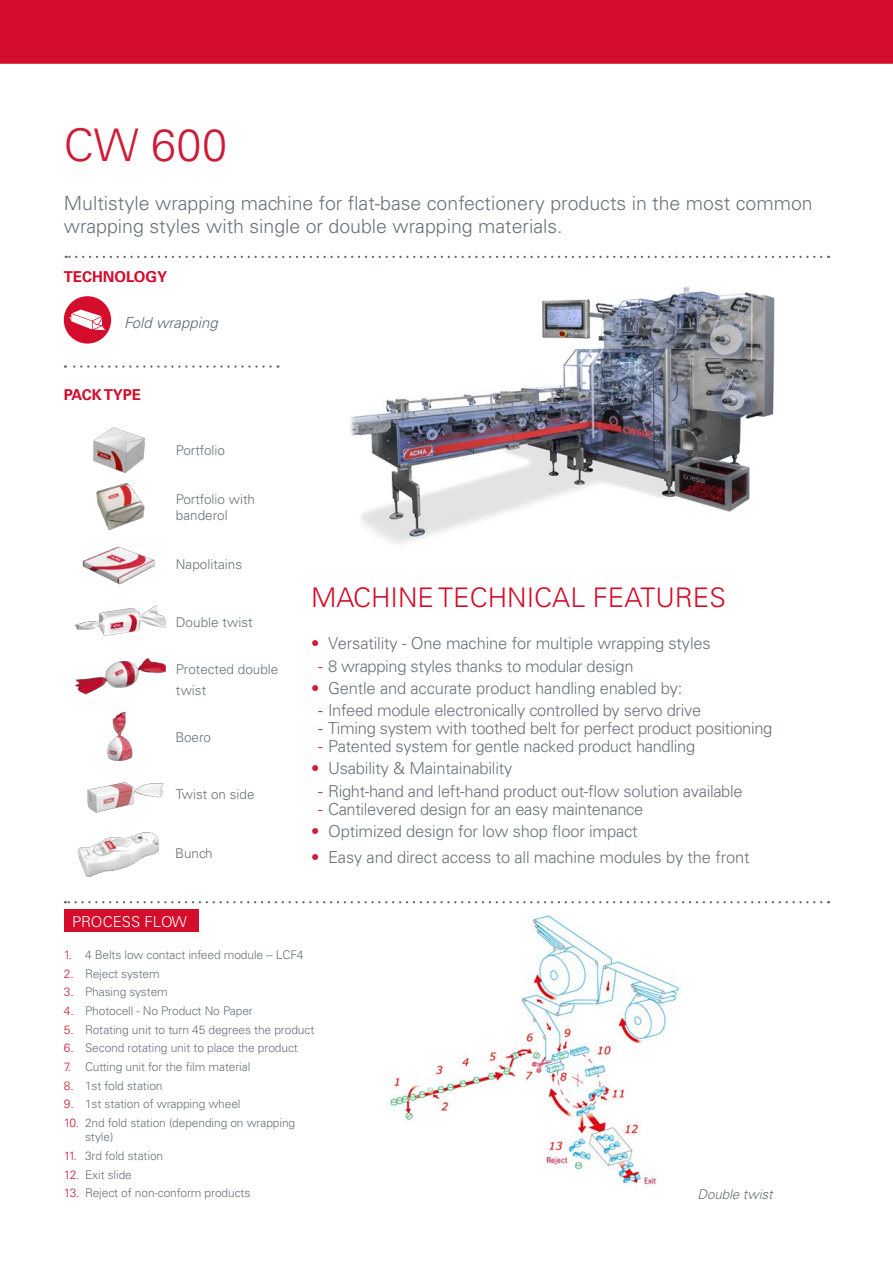
<style>
.page{position:relative;width:893px;height:1263px;background:#fff}
.page>*{position:absolute;margin:0;border:0;box-sizing:border-box;transform-origin:0 0}
.e_-_titolo{font:300 45px "Univers LT Std";color:#ce1c38}
.t1{font:300 27px "Univers LT Std";color:#d30d2b}
.e_-_testo{font:300 19.5px/23.4px "Univers LT Std";color:#697379}
.t2{font:300 16.5px "Univers LT Std";letter-spacing:-.02em;color:#697379}
.t3{font:700 15px "Univers LT Std";color:#d30d2b}
.t4{font:italic 300 15px "Univers LT Std";color:#5a6670}
.t5{font:300 15px "Univers LT Std";color:#fff}
.e_-_testo_tab{font:300 13.5px/16.2px "Univers LT Std";color:#697379}
.e_-_elenco_num{font:italic 300 13.5px "Univers LT Std";letter-spacing:-.01em;color:#697379}
.t6{font:300 12px/14.4px "Univers LT Std";letter-spacing:-.01em;color:#697379}
.s1{color:#ce1c38}
</style>
<div class="page">
<div style="left:0;top:0;width:893px;height:64px;background:#d30d2b"></div>
<svg style="left:65px;top:901px;width:756px;height:2px"></svg>
<div style="left:64px;top:296px;width:47px;height:48px;background:#d30d2b;border-radius:50%"></div>
<svg style="left:69px;top:310px;width:36px;height:20px"></svg>
<svg style="left:65px;top:365px;width:206px;height:3px"></svg>
<div style="left:65px;top:909px;width:134px;height:23px;background:#d30d2b"></div>
<svg style="left:66px;top:256px;width:755px;height:2px"></svg>
<img style="left:107px;top:711px;width:26px;height:50px">
<img style="left:87px;top:782px;width:77px;height:31px">
<img style="left:93px;top:427px;width:53px;height:47px">
<img style="left:350px;top:287px;width:425px;height:257px">
<img style="left:389px;top:915px;width:292px;height:273px">
<img style="left:74px;top:483px;width:92px;height:153px">
<img style="left:75px;top:658px;width:91px;height:37px">
<img style="left:78px;top:832px;width:81px;height:45px">
<p class="e_-_titolo" style="left:64px;top:118px;width:165px">CW 600</p>
<p class="e_-_testo" style="left:64px;top:191px;width:750px">Multistyle wrapping machine for flat-base confectionery products in the most common wrapping styles with single or double wrapping materials.</p>
<p class="t3" style="left:64px;top:268px;width:105px">TECHNOLOGY</p>
<p class="t4" style="left:124px;top:313px;width:95px">Fold wrapping</p>
<p class="t3" style="left:64px;top:386px;width:79px">PACK TYPE</p>
<p class="e_-_testo_tab" style="left:176px;top:442px;width:51px">Portfolio</p>
<p class="e_-_testo_tab" style="left:176px;top:491px;width:81px">Portfolio with banderol</p>
<p class="e_-_testo_tab" style="left:176px;top:556px;width:68px">Napolitains</p>
<p class="e_-_testo_tab" style="left:176px;top:614px;width:78px">Double twist</p>
<p class="e_-_testo_tab" style="left:176px;top:661px;width:104px">Protected double</p>
<p class="e_-_testo_tab" style="left:176px;top:682px;width:32px">twist</p>
<p class="e_-_testo_tab" style="left:175px;top:729px;width:37px">Boero</p>
<p class="e_-_testo_tab" style="left:176px;top:786px;width:80px">Twist on side</p>
<p class="e_-_testo_tab" style="left:175px;top:845px;width:39px">Bunch</p>
<p class="t1" style="left:311px;top:581px;width:416px">MACHINE TECHNICAL FEATURES</p>
<p class="t2" style="left:311px;top:634px;width:401px"><span class="s1">•</span> Versatility - One machine for multiple wrapping styles</p>
<p class="t2" style="left:318px;top:656px;width:317px"><span class="s1">-</span> 8 wrapping styles thanks to modular design</p>
<p class="t2" style="left:311px;top:678px;width:373px"><span class="s1">•</span> Gentle and accurate product handling enabled by:</p>
<p class="t2" style="left:318px;top:700px;width:385px"><span class="s1">-</span> Infeed module electronically controlled by servo drive</p>
<p class="t2" style="left:318px;top:718px;width:456px"><span class="s1">-</span> Timing system with toothed belt for perfect product positioning</p>
<p class="t2" style="left:318px;top:736px;width:379px"><span class="s1">-</span> Patented system for gentle nacked product handling</p>
<p class="t2" style="left:311px;top:759px;width:203px"><span class="s1">•</span> Usability &amp; Maintainability</p>
<p class="t2" style="left:318px;top:781px;width:426px"><span class="s1">-</span> Right-hand and left-hand product out-flow solution available</p>
<p class="t2" style="left:318px;top:799px;width:327px"><span class="s1">-</span> Cantilevered design for an easy maintenance</p>
<p class="t2" style="left:311px;top:821px;width:328px"><span class="s1">•</span> Optimized design for low shop floor impact</p>
<p class="t2" style="left:311px;top:848px;width:440px"><span class="s1">•</span> Easy and direct access to all machine modules by the front</p>
<p class="t5" style="left:72px;top:912px;width:116px">PROCESS FLOW</p>
<p class="t6" style="left:64px;top:948px;width:241px"><span class="s1">1.</span> 4 Belts low contact infeed module -- LCF4</p>
<p class="t6" style="left:64px;top:966px;width:98px"><span class="s1">2.</span> Reject system</p>
<p class="t6" style="left:64px;top:985px;width:106px"><span class="s1">3.</span> Phasing system</p>
<p class="t6" style="left:64px;top:1004px;width:191px"><span class="s1">4.</span> Photocell - No Product No Paper</p>
<p class="t6" style="left:64px;top:1022px;width:252px"><span class="s1">5.</span> Rotating unit to turn 45 degrees the product</p>
<p class="t6" style="left:64px;top:1041px;width:236px"><span class="s1">6.</span> Second rotating unit to place the product</p>
<p class="t6" style="left:64px;top:1060px;width:188px"><span class="s1">7.</span> Cutting unit for the film material</p>
<p class="t6" style="left:64px;top:1078px;width:100px"><span class="s1">8.</span> 1st fold station</p>
<p class="t6" style="left:64px;top:1097px;width:178px"><span class="s1">9.</span> 1st station of wrapping wheel</p>
<p class="t6" style="left:85px;top:1115px;width:212px;text-indent:-21px"><span class="s1">10.</span> 2nd fold station (depending on wrapping style)</p>
<p class="t6" style="left:64px;top:1149px;width:101px"><span class="s1">11.</span> 3rd fold station</p>
<p class="t6" style="left:64px;top:1167px;width:70px"><span class="s1">12.</span> Exit slide</p>
<p class="t6" style="left:64px;top:1186px;width:188px"><span class="s1">13.</span> Reject of non-conform products</p>
<p class="e_-_elenco_num" style="left:697px;top:1186px;width:77px">Double twist</p>
</div>
